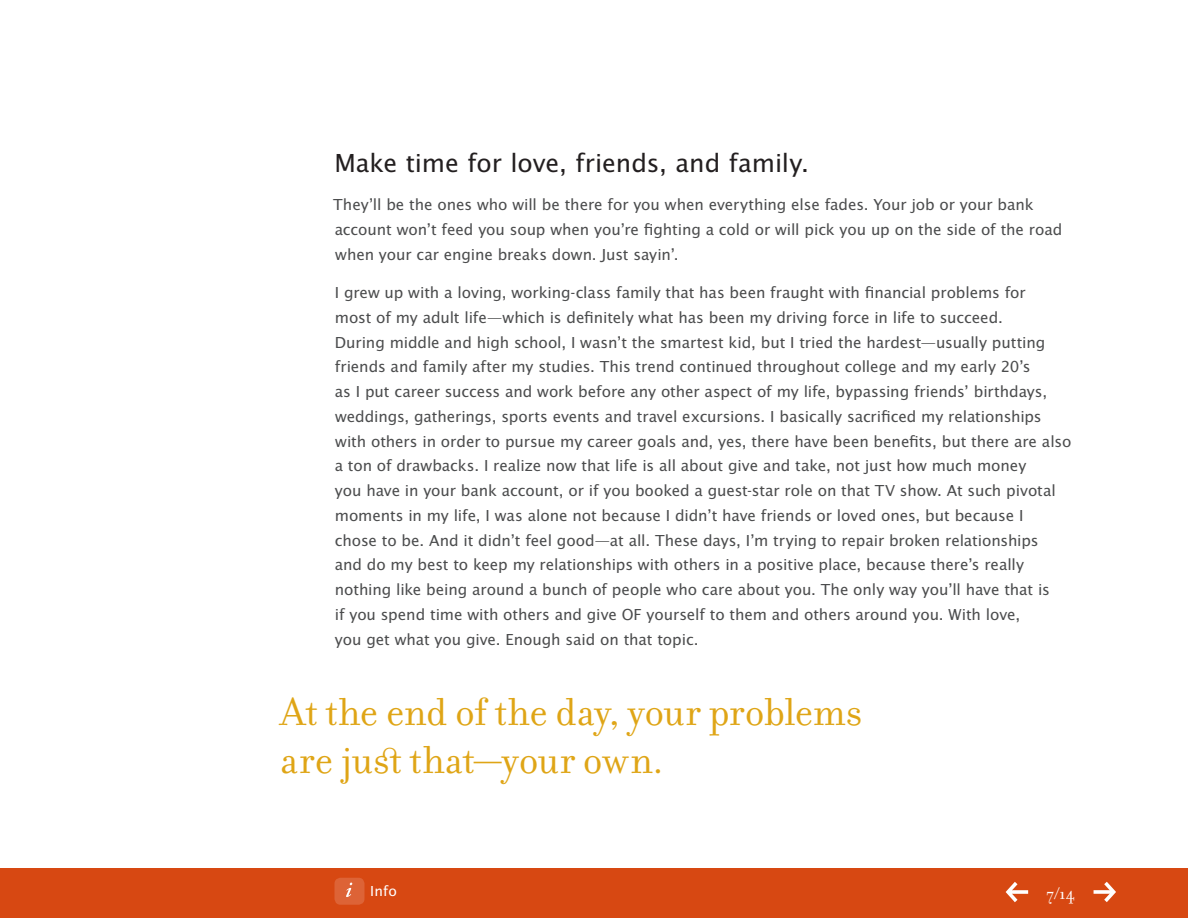
<style>
.page{position:relative;width:1188px;height:918px;background:#fff}
.page>*{position:absolute;margin:0;border:0;box-sizing:border-box;transform-origin:0 0}
.t1{font:42px/48px "Filosofia OT";letter-spacing:-.005em;color:#dfa516}
.t2{font:27px "Lucida Sans EFOP";color:#231f20}
.t3{font:18px "Filosofia OT";color:#fff}
.t4{font:16.5px/24.8px "Lucida Sans EFOP";letter-spacing:-.005em;color:#4b4c4d}
.t5{font:15px "Lucida Sans EFOP";color:#fff}
</style>
<div class="page">
<div style="left:0;top:869px;width:1188px;height:49px;background:#d74812"></div>
<div style="left:334px;top:878px;width:30px;height:27px;background:#dd6336;border-radius:6px"></div>
<svg style="left:346px;top:883px;width:6px;height:14px"></svg>
<svg style="left:1006px;top:882px;width:22px;height:20px"></svg>
<svg style="left:1094px;top:882px;width:22px;height:20px"></svg>
<h2 class="t2" style="left:334px;top:148px;width:476px">Make time for love, friends, and family.</h2>
<p class="t4" style="left:333px;top:193px;width:731px">They’ll be the ones who will be there for you when everything else fades. Your job or your bank account won’t feed you soup when you’re fighting a cold or will pick you up on the side of the road when your car engine breaks down. Just sayin’.</p>
<p class="t4" style="left:335px;top:281px;width:738px">I grew up with a loving, working-class family that has been fraught with financial problems for<br>most of my adult life—which is definitely what has been my driving force in life to succeed.<br>During middle and high school, I wasn’t the smartest kid, but I tried the hardest—usually putting friends and family after my studies. This trend continued throughout college and my early 20’s<br>as I put career success and work before any other aspect of my life, bypassing friends’ birthdays, weddings, gatherings, sports events and travel excursions. I basically sacrificed my relationships with others in order to pursue my career goals and, yes, there have been benefits, but there are also a ton of drawbacks. I realize now that life is all about give and take, not just how much money<br>you have in your bank account, or if you booked a guest-star role on that TV show. At such pivotal moments in my life, I was alone not because I didn’t have friends or loved ones, but because I<br>chose to be. And it didn’t feel good—at all. These days, I’m trying to repair broken relationships<br>and do my best to keep my relationships with others in a positive place, because there’s really nothing like being around a bunch of people who care about you. The only way you’ll have that is<br>if you spend time with others and give OF yourself to them and others around you. With love,<br>you get what you give. Enough said on that topic.</p>
<h1 class="t1" style="left:280px;top:689px;width:583px">At the end of the day, your problems are just that—your own.</h1>
<p class="t5" style="left:370px;top:883px;width:28px">Info</p>
<p class="t3" style="left:1046px;top:884px;width:30px">7/14</p>
</div>
